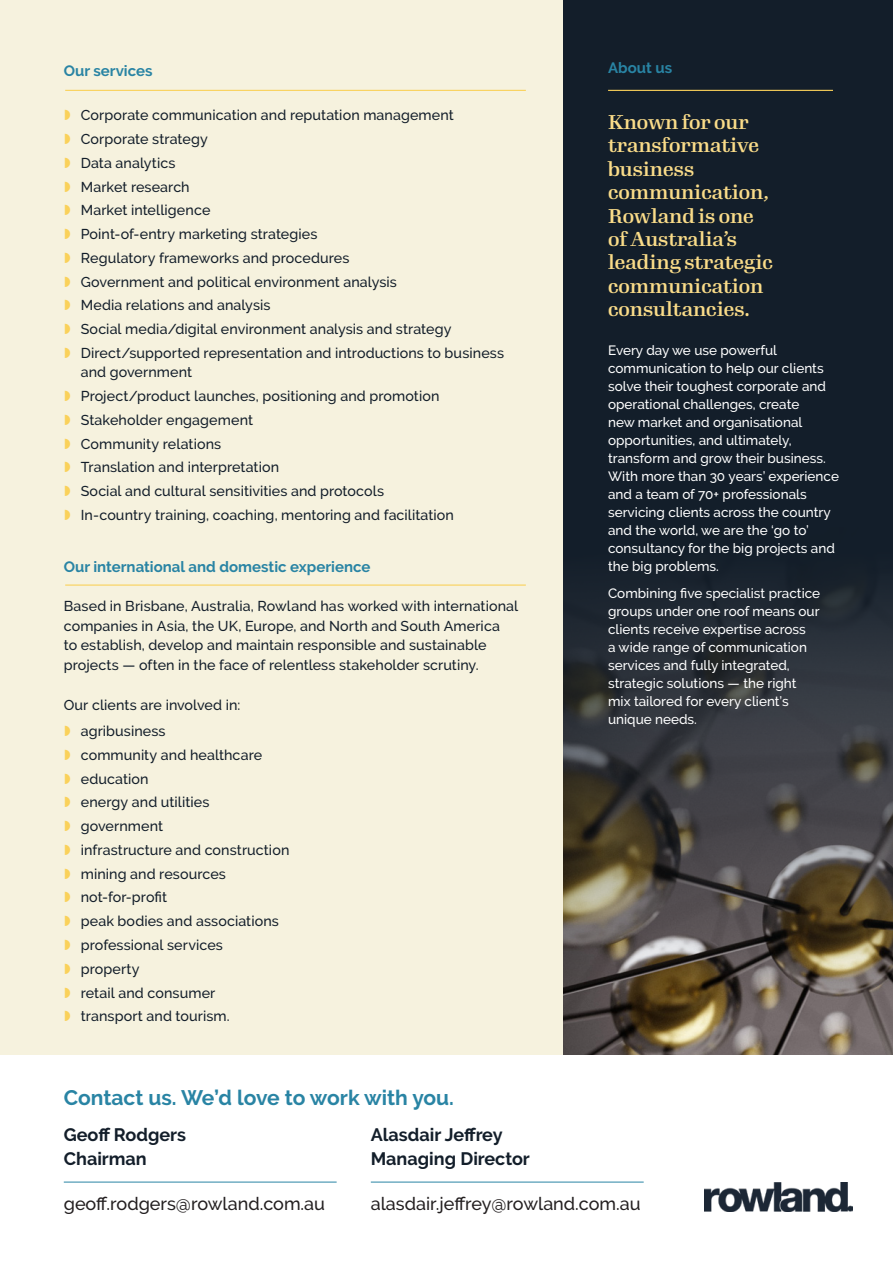
<style>
.page{position:relative;width:893px;height:1263px;background:#fff}
.page>*{position:absolute;margin:0;border:0;box-sizing:border-box;transform-origin:0 0}
.t1{font:700 21px "Raleway";color:#2984a4}
.t2{font:500 19.5px/23.4px "Gimlet Display";color:#fadc89}
.t3{font:500 18px "Raleway";color:#231f20}
.t4{font:700 18px/24px "Raleway";color:#131e2a}
.t5{font:700 15px "Raleway";color:#2984a4}
.t6{font:500 14.25px/23.7px "Raleway";letter-spacing:.005em;color:#131e2a}
.t7{font:500 13.5px/18px "Raleway";color:#fff}
</style>
<div class="page">
<div style="left:0;top:0;width:893px;height:1054px;background:#f6f2de"></div>
<img style="left:704px;top:1182px;width:149px;height:29px">
<hr style="left:371px;top:1182px;width:273px;height:1px;background:#2984a4">
<hr style="left:64px;top:1182px;width:273px;height:1px;background:#2984a4">
<hr style="left:65px;top:90px;width:461px;height:1px;background:#fad15a">
<hr style="left:65px;top:584px;width:461px;height:2px;background:#fad15a">
<div style="left:563px;top:0;width:330px;height:1054px;background:#131e2a"></div>
<img style="left:563px;top:586px;width:330px;height:468px">
<hr style="left:608px;top:90px;width:225px;height:1px;background:#fad15a">
<p class="t5" style="left:64px;top:63px;width:90px">Our services</p>
<p class="t6" style="left:81px;top:103px;width:425px">Corporate communication and reputation management Corporate strategy<br>Data analytics<br>Market research<br>Market intelligence<br>Point-of-entry marketing strategies<br>Regulatory frameworks and procedures<br>Government and political environment analysis<br>Media relations and analysis<br>Social media/digital environment analysis and strategy Direct/supported representation and introductions to business</p>
<p class="t6" style="left:81px;top:360px;width:375px">and government<br>Project/product launches, positioning and promotion Stakeholder engagement<br>Community relations<br>Translation and interpretation<br>Social and cultural sensitivities and protocols In-country training, coaching, mentoring and facilitation</p>
<p class="t5" style="left:64px;top:558px;width:308px">Our international and domestic experience</p>
<p class="t6" style="left:64px;top:596px;width:456px;line-height:19.5px">Based in Brisbane, Australia, Rowland has worked with international companies in Asia, the UK, Europe, and North and South America<br>to establish, develop and maintain responsible and sustainable projects — often in the face of relentless stakeholder scrutiny.</p>
<p class="t6" style="left:81px;top:692px;width:161px;line-height:26px;text-indent:-17px">Our clients are involved in: agribusiness</p>
<p class="t6" style="left:81px;top:743px;width:210px">community and healthcare education<br>energy and utilities government<br>infrastructure and construction mining and resources not-for-profit<br>peak bodies and associations professional services<br>property<br>retail and consumer<br>transport and tourism.</p>
<h1 class="t1" style="left:64px;top:1085px;width:392px">Contact us. We’d love to work with you.</h1>
<p class="t5" style="left:608px;top:59px;width:66px">About us</p>
<h2 class="t2" style="left:608px;top:109px;width:166px">Known for our transformative business communication,<br>Rowland is one of Australia’s leading strategic communication consultancies.</h2>
<p class="t7" style="left:608px;top:342px;width:232px">Every day we use powerful communication to help our clients solve their toughest corporate and operational challenges, create<br>new market and organisational opportunities, and ultimately, transform and grow their business.<br>With more than 30 years’ experience and a team of 70+ professionals servicing clients across the country and the world, we are the ‘go to’ consultancy for the big projects and the big problems.</p>
<p class="t7" style="left:608px;top:584px;width:214px">Combining five specialist practice groups under one roof means our clients receive expertise across<br>a wide range of communication services and fully integrated, strategic solutions — the right mix tailored for every client’s unique needs.</p>
<p class="t4" style="left:64px;top:1123px;width:124px">Geoff Rodgers<br>Chairman</p>
<p class="t4" style="left:371px;top:1123px;width:161px">Alasdair Jeffrey<br>Managing Director</p>
<p class="t3" style="left:64px;top:1193px;width:263px">geoff.rodgers@rowland.com.au</p>
<p class="t3" style="left:371px;top:1193px;width:271px">alasdair.jeffrey@rowland.com.au</p>
</div>
